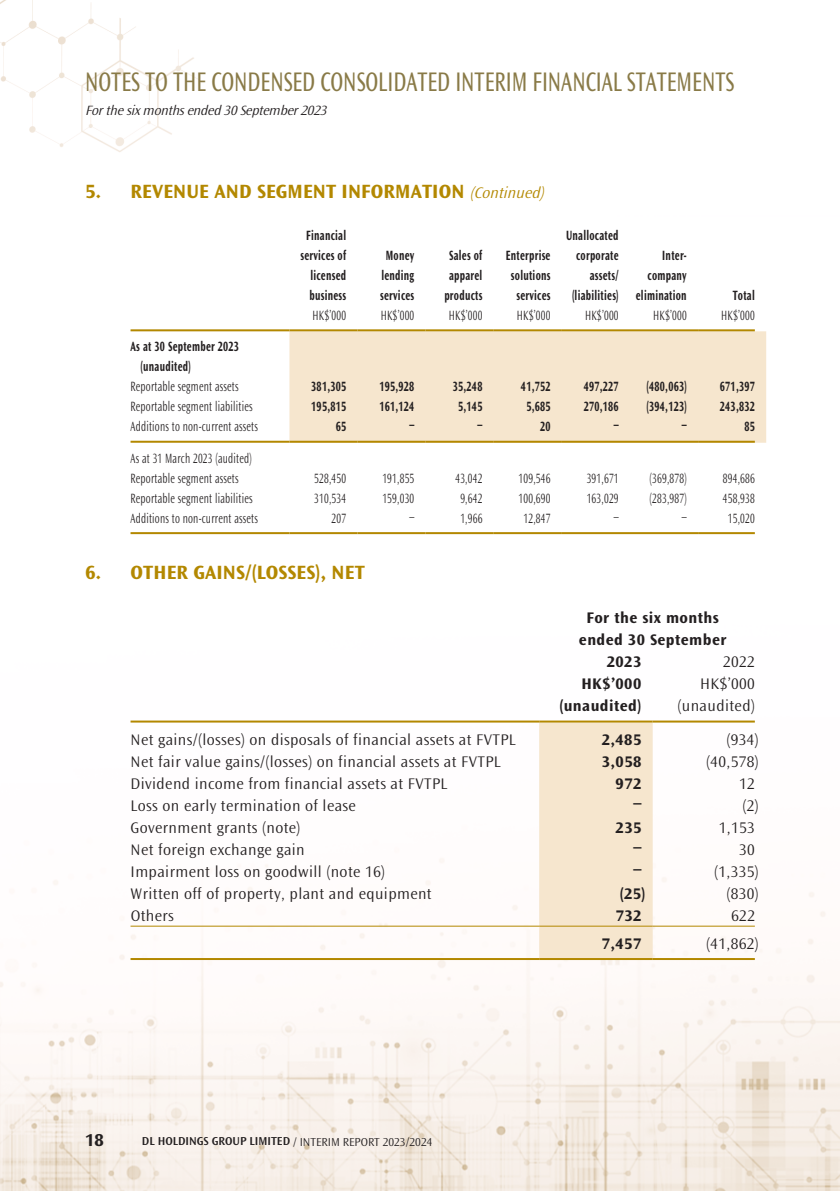
<style>
.page{position:relative;width:840px;height:1191px;background:#fff}
.page>*{position:absolute;margin:0;border:0;box-sizing:border-box;transform-origin:0 0}
.t1{font:28px "Ocean Sans Std";color:#897a47;scale:.75 1}
.t2{font:700 20px "Ocean Sans Std";letter-spacing:.005em;color:#b38800}
.t3{font:700 18px "Ocean Sans Std";color:#231f20}
.t4{font:300 16px "Ocean Sans Std";letter-spacing:.025em;color:#231f20}
.t5{font:700 16px "Ocean Sans Std";letter-spacing:.025em;color:#231f20}
.t6{font:300 14px/20px "Ocean Sans Std";letter-spacing:.025em;color:#231f20;scale:.7 1}
.t7{font:700 14px/20px "Ocean Sans Std";letter-spacing:.025em;color:#231f20;text-align:right;scale:.7 1}
.t8{font:italic 300 14px "Ocean Sans Std";color:#231f20}
.t9{font:300 12px "Ocean Sans Std";color:#231f20}
.s1{font-weight:300;font-style:italic;font-size:16px}
.s2{font-weight:600}
</style>
<div class="page">
<img style="left:0;top:0;width:839px;height:1191px">
<div style="left:289px;top:331px;width:476px;height:112px;background:#f6e6ce"></div>
<hr style="left:130px;top:329px;width:159px;height:2px;background:#b38800">
<hr style="left:289px;top:329px;width:68px;height:2px;background:#b38800">
<hr style="left:357px;top:329px;width:68px;height:2px;background:#b38800">
<hr style="left:425px;top:329px;width:68px;height:2px;background:#b38800">
<hr style="left:493px;top:329px;width:68px;height:2px;background:#b38800">
<hr style="left:561px;top:329px;width:68px;height:2px;background:#b38800">
<hr style="left:629px;top:329px;width:68px;height:2px;background:#b38800">
<hr style="left:697px;top:329px;width:57px;height:2px;background:#b38800">
<hr style="left:130px;top:441px;width:159px;height:2px;background:#b38800">
<hr style="left:289px;top:441px;width:68px;height:2px;background:#b38800">
<hr style="left:357px;top:441px;width:68px;height:2px;background:#b38800">
<hr style="left:425px;top:441px;width:68px;height:2px;background:#b38800">
<hr style="left:493px;top:441px;width:68px;height:2px;background:#b38800">
<hr style="left:561px;top:441px;width:68px;height:2px;background:#b38800">
<hr style="left:629px;top:441px;width:68px;height:2px;background:#b38800">
<hr style="left:697px;top:441px;width:57px;height:2px;background:#b38800">
<hr style="left:130px;top:532px;width:159px;height:2px;background:#b38800">
<hr style="left:289px;top:532px;width:68px;height:2px;background:#b38800">
<hr style="left:357px;top:532px;width:68px;height:2px;background:#b38800">
<hr style="left:425px;top:532px;width:68px;height:2px;background:#b38800">
<hr style="left:493px;top:532px;width:68px;height:2px;background:#b38800">
<hr style="left:561px;top:532px;width:68px;height:2px;background:#b38800">
<hr style="left:629px;top:532px;width:68px;height:2px;background:#b38800">
<hr style="left:697px;top:532px;width:57px;height:2px;background:#b38800">
<div style="left:539px;top:722px;width:113px;height:236px;background:#f6e6ce"></div>
<hr style="left:130px;top:720px;width:409px;height:2px;background:#b38800">
<hr style="left:539px;top:720px;width:113px;height:2px;background:#b38800">
<hr style="left:652px;top:720px;width:102px;height:2px;background:#b38800">
<hr style="left:130px;top:925px;width:409px;height:1px;background:#b38800">
<hr style="left:539px;top:925px;width:113px;height:1px;background:#b38800">
<hr style="left:652px;top:925px;width:102px;height:1px;background:#b38800">
<hr style="left:130px;top:958px;width:409px;height:2px;background:#b38800">
<hr style="left:539px;top:958px;width:113px;height:2px;background:#b38800">
<hr style="left:652px;top:958px;width:102px;height:2px;background:#b38800">
<h1 class="t1" style="left:85px;top:66px;width:866px">NOTES TO THE CONDENSED CONSOLIDATED INTERIM FINANCIAL STATEMENTS</h1>
<p class="t8" style="left:85px;top:103px;width:246px">Forthesixmonthsended30September2023</p>
<p class="t2" style="left:85px;top:180px;width:464px">5. REVENUE AND SEGMENT INFORMATION <span class="s1">(Continued)</span></p>
<p class="t7" style="left:300px;top:225px;width:67px">Financial services of licensed business</p>
<p class="t7" style="left:380px;top:245px;width:50px;text-align:center">Money lending services</p>
<p class="t7" style="left:444px;top:245px;width:56px;text-align:center">Sales of apparel products</p>
<p class="t7" style="left:505px;top:245px;width:65px">Enterprise solutions services</p>
<p class="t7" style="left:565px;top:225px;width:77px">Unallocated corporate assets/ (liabilities)</p>
<p class="t7" style="left:635px;top:245px;width:74px">Inter&shy;company elimination</p>
<p class="t7" style="left:732px;top:285px;width:33px">Total</p>
<p class="t6" style="left:312px;top:306px;width:49px">HK$’000</p>
<p class="t6" style="left:380px;top:306px;width:49px">HK$’000</p>
<p class="t6" style="left:448px;top:306px;width:49px">HK$’000</p>
<p class="t6" style="left:516px;top:306px;width:49px">HK$’000</p>
<p class="t6" style="left:584px;top:306px;width:49px">HK$’000</p>
<p class="t6" style="left:652px;top:306px;width:49px">HK$’000</p>
<p class="t6" style="left:720px;top:306px;width:49px">HK$’000</p>
<p class="t7" style="left:140px;top:337px;width:142px;text-align:left;text-indent:-10px">As at 30 September 2023 (unaudited)</p>
<p class="t6" style="left:130px;top:377px;width:156px">Reportable segment assets</p>
<p class="t7" style="left:311px;top:377px;width:51px">381,305</p>
<p class="t7" style="left:379px;top:377px;width:51px">195,928</p>
<p class="t7" style="left:452px;top:377px;width:44px">35,248</p>
<p class="t7" style="left:520px;top:377px;width:44px">41,752</p>
<p class="t7" style="left:583px;top:377px;width:51px">497,227</p>
<p class="t7" style="left:646px;top:377px;width:59px">(480,063)</p>
<p class="t7" style="left:719px;top:377px;width:51px">671,397</p>
<p class="t6" style="left:130px;top:397px;width:176px">Reportable segment liabilities</p>
<p class="t7" style="left:311px;top:397px;width:51px">195,815</p>
<p class="t7" style="left:379px;top:397px;width:51px">161,124</p>
<p class="t7" style="left:458px;top:397px;width:36px">5,145</p>
<p class="t7" style="left:526px;top:397px;width:36px">5,685</p>
<p class="t7" style="left:583px;top:397px;width:51px">270,186</p>
<p class="t7" style="left:646px;top:397px;width:59px">(394,123)</p>
<p class="t7" style="left:719px;top:397px;width:51px">243,832</p>
<p class="t6" style="left:130px;top:417px;width:183px">Additions to non-current assets</p>
<p class="t7" style="left:335px;top:417px;width:16px">65</p>
<p class="t7" style="left:409px;top:415px;width:9px">–</p>
<p class="t7" style="left:477px;top:415px;width:9px">–</p>
<p class="t7" style="left:539px;top:417px;width:16px">20</p>
<p class="t7" style="left:613px;top:415px;width:9px">–</p>
<p class="t7" style="left:681px;top:415px;width:9px">–</p>
<p class="t7" style="left:744px;top:417px;width:16px">85</p>
<p class="t6" style="left:130px;top:448px;width:175px">As at 31 March 2023 (audited)<br>Reportable segment assets</p>
<p class="t6" style="left:314px;top:468px;width:47px">528,450</p>
<p class="t6" style="left:382px;top:468px;width:47px">191,855</p>
<p class="t6" style="left:455px;top:468px;width:40px">43,042</p>
<p class="t6" style="left:518px;top:468px;width:47px">109,546</p>
<p class="t6" style="left:586px;top:468px;width:47px">391,671</p>
<p class="t6" style="left:649px;top:468px;width:54px">(369,878)</p>
<p class="t6" style="left:722px;top:468px;width:47px">894,686</p>
<p class="t6" style="left:130px;top:488px;width:176px">Reportable segment liabilities</p>
<p class="t6" style="left:314px;top:488px;width:47px">310,534</p>
<p class="t6" style="left:382px;top:488px;width:47px">159,030</p>
<p class="t6" style="left:460px;top:488px;width:33px">9,642</p>
<p class="t6" style="left:518px;top:488px;width:47px">100,690</p>
<p class="t6" style="left:586px;top:488px;width:47px">163,029</p>
<p class="t6" style="left:649px;top:488px;width:54px">(283,987)</p>
<p class="t6" style="left:722px;top:488px;width:47px">458,938</p>
<p class="t6" style="left:130px;top:508px;width:183px">Additions to non-current assets</p>
<p class="t6" style="left:331px;top:508px;width:22px">207</p>
<p class="t6" style="left:409px;top:506px;width:9px">–</p>
<p class="t6" style="left:460px;top:508px;width:33px">1,966</p>
<p class="t6" style="left:523px;top:508px;width:40px">12,847</p>
<p class="t6" style="left:613px;top:506px;width:9px">–</p>
<p class="t6" style="left:681px;top:506px;width:9px">–</p>
<p class="t6" style="left:727px;top:508px;width:40px">15,020</p>
<p class="t2" style="left:85px;top:561px;width:281px">6. OTHER GAINS/(LOSSES), NET</p>
<p class="t5" style="left:586px;top:609px;width:134px">For the six months</p>
<p class="t5" style="left:578px;top:631px;width:149px">ended 30 September</p>
<p class="t5" style="left:606px;top:653px;width:36px">2023</p>
<p class="t4" style="left:722px;top:653px;width:33px">2022</p>
<p class="t5" style="left:581px;top:675px;width:61px">HK$’000</p>
<p class="t4" style="left:699px;top:675px;width:56px">HK$’000</p>
<p class="t5" style="left:559px;top:697px;width:83px">(unaudited)</p>
<p class="t4" style="left:677px;top:697px;width:79px">(unaudited)</p>
<p class="t4" style="left:130px;top:730px;width:386px">Net gains/(losses) on disposals of financial assets at FVTPL</p>
<p class="t5" style="left:601px;top:730px;width:41px">2,485</p>
<p class="t4" style="left:726px;top:730px;width:34px">(934)</p>
<p class="t4" style="left:130px;top:752px;width:371px">Net fair value gains/(losses) on financial assets at FVTPL</p>
<p class="t5" style="left:601px;top:752px;width:41px">3,058</p>
<p class="t4" style="left:705px;top:752px;width:54px">(40,578)</p>
<p class="t4" style="left:130px;top:774px;width:318px">Dividend income from financial assets at FVTPL</p>
<p class="t5" style="left:615px;top:774px;width:27px">972</p>
<p class="t4" style="left:738px;top:774px;width:17px">12</p>
<p class="t4" style="left:130px;top:796px;width:227px">Loss on early termination of lease</p>
<p class="t5" style="left:633px;top:794px;width:9px">–</p>
<p class="t4" style="left:742px;top:796px;width:18px">(2)</p>
<p class="t4" style="left:130px;top:818px;width:171px">Government grants (note)</p>
<p class="t5" style="left:615px;top:818px;width:27px">235</p>
<p class="t4" style="left:718px;top:818px;width:38px">1,153</p>
<p class="t4" style="left:130px;top:840px;width:176px">Net foreign exchange gain</p>
<p class="t5" style="left:633px;top:838px;width:9px">–</p>
<p class="t4" style="left:738px;top:840px;width:17px">30</p>
<p class="t4" style="left:130px;top:862px;width:256px">Impairment loss on goodwill (note 16)</p>
<p class="t5" style="left:633px;top:860px;width:9px">–</p>
<p class="t4" style="left:714px;top:862px;width:46px">(1,335)</p>
<p class="t4" style="left:131px;top:884px;width:302px">Written off of property, plant and equipment</p>
<p class="t5" style="left:619px;top:884px;width:27px">(25)</p>
<p class="t4" style="left:726px;top:884px;width:34px">(830)</p>
<p class="t4" style="left:131px;top:906px;width:45px">Others</p>
<p class="t5" style="left:615px;top:906px;width:27px">732</p>
<p class="t4" style="left:730px;top:906px;width:25px">622</p>
<p class="t5" style="left:601px;top:934px;width:41px">7,457</p>
<p class="t4" style="left:705px;top:934px;width:54px">(41,862)</p>
<p class="t3" style="left:85px;top:1130px;width:20px">18</p>
<p class="t9" style="left:142px;top:1135px;width:292px"><span class="s2">DL HOLDINGS GROUP LIMITED</span> / INTERIM REPORT 2023/2024</p>
</div>
